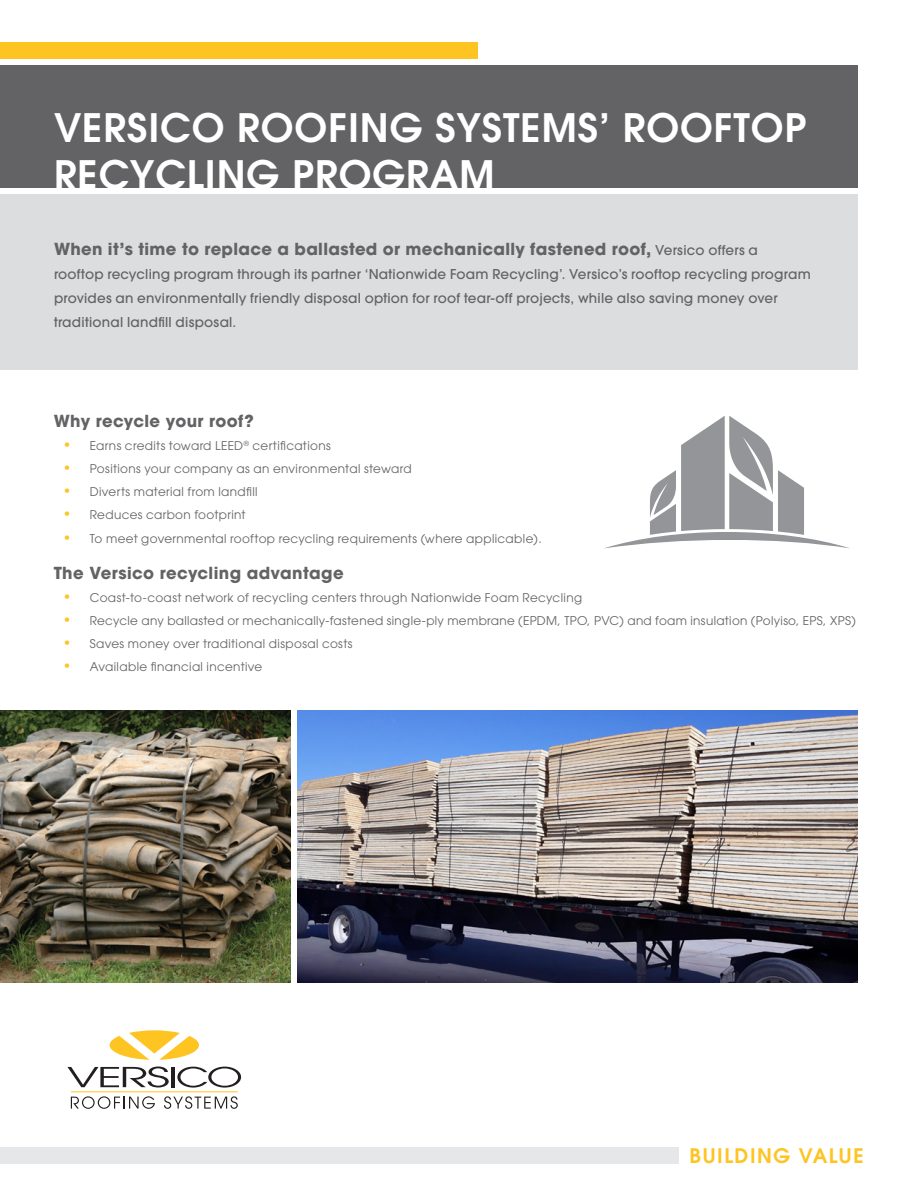
<style>
.page{position:relative;width:918px;height:1188px;background:#fff}
.page>*{position:absolute;margin:0;border:0;box-sizing:border-box;transform-origin:0 0}
.t1{font:600 39px/46.5px "Avant Garde";letter-spacing:.025em;color:#fff}
.t2{font:600 19.95px "Avant Garde";letter-spacing:.075em;color:#fec422}
.Body_Copy{font:700 16.5px "Avant Garde";letter-spacing:.02em;color:#636366}
.Body_Copy-2{font:500 13.5px/24px "Avant Garde";letter-spacing:.015em;color:#636366}
.t3{font:12px "Avant Garde";letter-spacing:.03em;color:#636366}
.s1{font-weight:500;font-size:13.5px}
.s2{font-size:14.25px;color:#fec422}
</style>
<div class="page">
<svg style="left:71px;top:1096px;width:84px;height:13px"></svg>
<svg style="left:164px;top:1096px;width:74px;height:13px"></svg>
<svg style="left:177px;top:1067px;width:64px;height:21px"></svg>
<hr style="left:171px;top:1067px;width:4px;height:20px;background:#231f20">
<svg style="left:68px;top:1067px;width:101px;height:20px"></svg>
<hr style="left:71px;top:1091px;width:166px;height:1px;background:#fec422">
<svg style="left:110px;top:1030px;width:89px;height:30px"></svg>
<div style="left:0;top:1147px;width:678px;height:17px;background:#e6e7e9"></div>
<img style="left:0;top:711px;width:291px;height:271px">
<img style="left:297px;top:711px;width:560px;height:271px">
<div style="left:0;top:194px;width:857px;height:175px;background:#dcdddf"></div>
<div style="left:0;top:42px;width:478px;height:17px;background:#fec422"></div>
<div style="left:0;top:65px;width:857px;height:123px;background:#636366"></div>
<svg style="left:605px;top:416px;width:244px;height:132px"></svg>
<p class="t1" style="left:54px;top:104px;width:754px">VERSICO ROOFING SYSTEMS’ ROOFTOP<br>RECYCLING PROGRAM</p>
<p class="Body_Copy" style="left:54px;top:238px;width:705px">When it’s time to replace a ballasted or mechanically fastened roof, <span class="s1">Versico offers a</span></p>
<p class="Body_Copy-2" style="left:54px;top:262px;width:758px">rooftop recycling program through its partner ‘Nationwide Foam Recycling’. Versico’s rooftop recycling program provides an environmentally friendly disposal option for roof tear-off projects, while also saving money over traditional landfill disposal.</p>
<p class="Body_Copy" style="left:54px;top:410px;width:202px">Why recycle your roof?</p>
<p class="t3" style="left:63px;top:438px;width:270px"><span class="s2">•</span> Earns credits toward LEED<sup>®</sup> certifications</p>
<p class="t3" style="left:63px;top:461px;width:350px"><span class="s2">•</span> Positions your company as an environmental steward</p>
<p class="t3" style="left:63px;top:485px;width:196px"><span class="s2">•</span> Diverts material from landfill</p>
<p class="t3" style="left:63px;top:508px;width:184px"><span class="s2">•</span> Reduces carbon footprint</p>
<p class="t3" style="left:63px;top:531px;width:481px"><span class="s2">•</span> To meet governmental rooftop recycling requirements (where applicable).</p>
<p class="Body_Copy" style="left:54px;top:563px;width:291px">The Versico recycling advantage</p>
<p class="t3" style="left:63px;top:590px;width:521px"><span class="s2">•</span> Coast-to-coast network of recycling centers through Nationwide Foam Recycling</p>
<p class="t3" style="left:63px;top:613px;width:795px"><span class="s2">•</span> Recycle any ballasted or mechanically-fastened single-ply membrane (EPDM, TPO, PVC) and foam insulation (Polyiso, EPS, XPS)</p>
<p class="t3" style="left:63px;top:637px;width:291px"><span class="s2">•</span> Saves money over traditional disposal costs</p>
<p class="t3" style="left:63px;top:660px;width:201px"><span class="s2">•</span> Available financial incentive</p>
<p class="t2" style="left:690px;top:1142px;width:176px">BUILDING VALUE</p>
</div>
